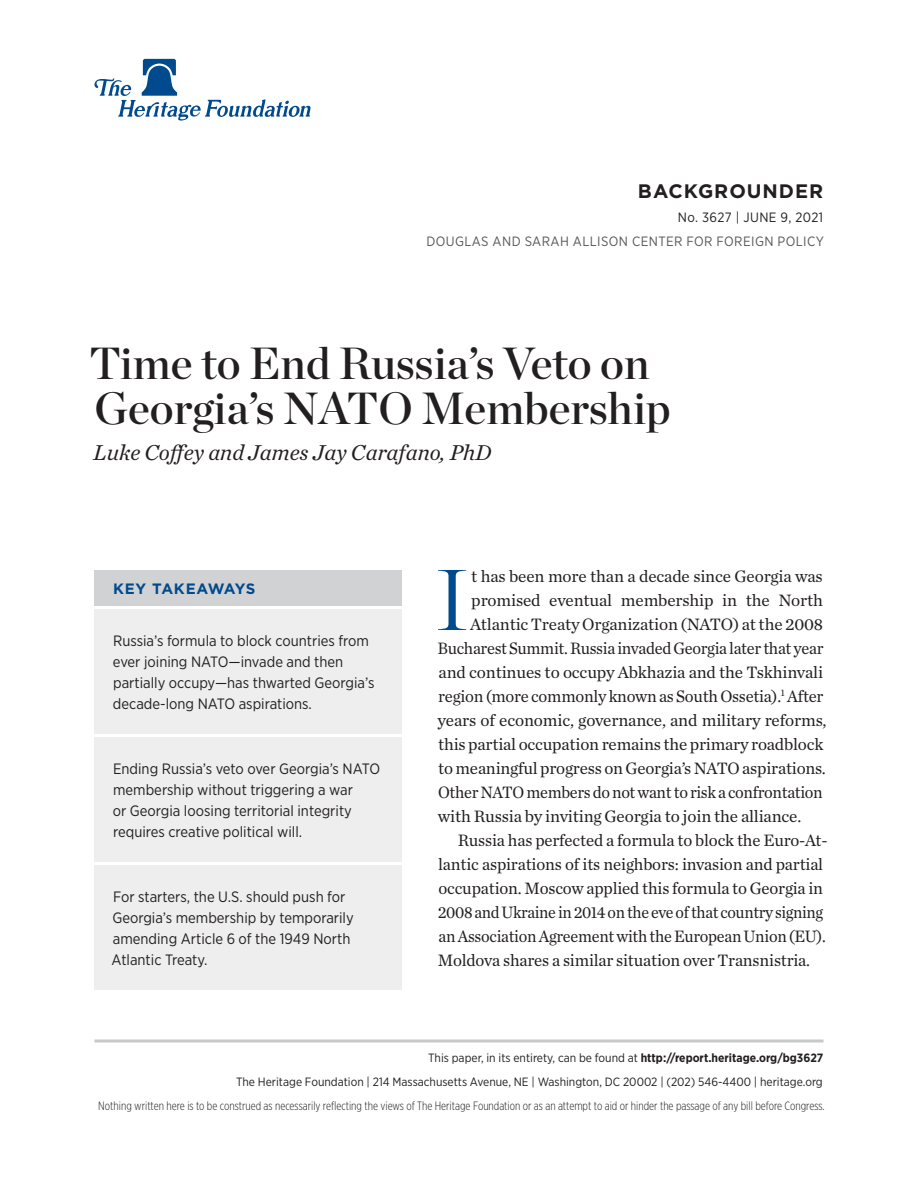
<style>
.page{position:relative;width:918px;height:1188px;background:#fff}
.page>*{position:absolute;margin:0;border:0;box-sizing:border-box;transform-origin:0 0}
.Body_Text___DROP_CAP{font:300 86.1px "Chronicle Display";color:#004a8d}
.Paper_Title{font:45px/45px "Chronicle Display Semi";color:#231f20}
.Byline{font:italic 22.5px "Chronicle Text G1";color:#231f20}
.t1{font:700 19.5px "Gotham";letter-spacing:.05em;color:#231f20}
.Body_Text___DROP_CAP-2{font:17.25px "Chronicle Text G1";letter-spacing:-.01em;color:#231f20}
.Body_Text{font:17.25px/24px "Chronicle Text G1";letter-spacing:-.01em;color:#231f20}
.Body_Text___DROP_CAP-3{font:17.25px "Chronicle Text G1";letter-spacing:-.01em;color:#231f20;scale:.95 1}
.Key_Takeaways{font:15px/21px "Gotham Narrow";color:#231f20}
.Key_Takeaways___HEAD{font:700 15px "Gotham";letter-spacing:.03em;color:#004a8d}
.t2{font:13.5px "Gotham Narrow";letter-spacing:.03em;color:#57585a}
.t3{font:13.5px "Gotham Narrow";letter-spacing:.03em;color:#231f20}
.t4{font:12px/24px "Gotham Narrow";color:#231f20;text-align:right}
.t5{font:300 12px "Gotham X Narrow";color:#231f20}
.s1{font-weight:700}
</style>
<div class="page">
<hr style="left:94px;top:1040px;width:730px;height:2px;background:#c7c8ca">
<svg style="left:94px;top:59px;width:216px;height:62px"></svg>
<div style="left:94px;top:609px;width:308px;height:125px;background:#eeeeef"></div>
<div style="left:94px;top:570px;width:308px;height:36px;background:#d1d2d4"></div>
<div style="left:94px;top:737px;width:308px;height:125px;background:#eeeeef"></div>
<div style="left:94px;top:865px;width:308px;height:125px;background:#eeeeef"></div>
<p class="t1" style="left:638px;top:178px;width:187px">BACKGROUNDER</p>
<p class="t3" style="left:678px;top:209px;width:147px">No. 3627 | Jun e 9, 2021</p>
<p class="t2" style="left:426px;top:233px;width:399px">DOUGLAS AND SARAH ALLISON CENTER FOR FOREIGN POLICY</p>
<p class="Paper_Title" style="left:90px;top:338px;width:583px">Time to End Russia’s Veto on<br>Georgia’s NATO Membership</p>
<p class="Byline" style="left:93px;top:436px;width:400px">Luke Coffey and James Jay Carafano, PhD</p>
<p class="Key_Takeaways___HEAD" style="left:113px;top:579px;width:144px">KEY TAKEAWAYS</p>
<p class="Key_Takeaways" style="left:113px;top:630px;width:263px">Russia’s formula to block countries from ever joining NATO—invade and then partially occupy—has thwarted Georgia’s decade-long NATO aspirations.</p>
<p class="Key_Takeaways" style="left:113px;top:758px;width:269px">Ending Russia’s veto over Georgia’s NATO membership without triggering a war<br>or Georgia loosing territorial integrity requires creative political will.</p>
<p class="Key_Takeaways" style="left:112px;top:886px;width:244px">For starters, the U.S. should push for<br>Georgia’s membership by temporarily amending Article 6 of the 1949 North<br>Atlantic Treaty.</p>
<p class="Body_Text___DROP_CAP" style="left:435px;top:534px;width:35px">I</p>
<p class="Body_Text___DROP_CAP-2" style="left:471px;top:563px;width:353px">t has been more than a decade since Georgia was</p>
<p class="Body_Text___DROP_CAP-2" style="left:471px;top:587px;width:353px">promised eventual membership in the North</p>
<p class="Body_Text___DROP_CAP-2" style="left:470px;top:611px;width:354px">Atlantic Treaty Organization (NATO) at the 2008</p>
<p class="Body_Text___DROP_CAP-3" style="left:438px;top:635px;width:408px">Bucharest Summit. Russia invaded Georgia later that year</p>
<p class="Body_Text___DROP_CAP-2" style="left:439px;top:659px;width:386px">and continues to occupy Abkhazia and the Tskhinvali</p>
<p class="Body_Text___DROP_CAP-2" style="left:438px;top:683px;width:387px">region (more commonly known as South Ossetia).<sup>1</sup> After</p>
<p class="Body_Text___DROP_CAP-2" style="left:438px;top:707px;width:390px">years of economic, governance, and military reforms,</p>
<p class="Body_Text___DROP_CAP-2" style="left:438px;top:731px;width:387px">this partial occupation remains the primary roadblock</p>
<p class="Body_Text___DROP_CAP-2" style="left:438px;top:755px;width:389px">to meaningful progress on Georgia’s NATO aspirations.</p>
<p class="Body_Text___DROP_CAP-3" style="left:438px;top:779px;width:406px">Other NATO members do not want to risk a confrontation</p>
<p class="Body_Text___DROP_CAP-2" style="left:438px;top:803px;width:365px">with Russia by inviting Georgia to join the alliance.</p>
<p class="Body_Text" style="left:438px;top:827px;width:391px;text-indent:20px">Russia has perfected a formula to block the Euro-At&shy;lantic aspirations of its neighbors: invasion and partial occupation. Moscow applied this formula to Georgia in 2008 and Ukraine in 2014 on the eve of that country signing an Association Agreement with the European Union (EU).<br>Moldova shares a similar situation over Transnistria.</p>
<p class="t4" style="left:236px;top:1046px;width:589px">This paper, in its entirety, can be found at <span class="s1">http://report.heritage.org/bg3627<br></span>The Heritage Foundation | 214 Massachusetts Avenue, NE | Washington, DC 20002 | (202) 546-4400 | heritage.org</p>
<p class="t5" style="left:98px;top:1099px;width:728px">Nothing written here is to be construed as necessarily reflecting the views of The Heritage Foundation or as an attempt to aid or hinder the passage of any bill before Congress.</p>
</div>
